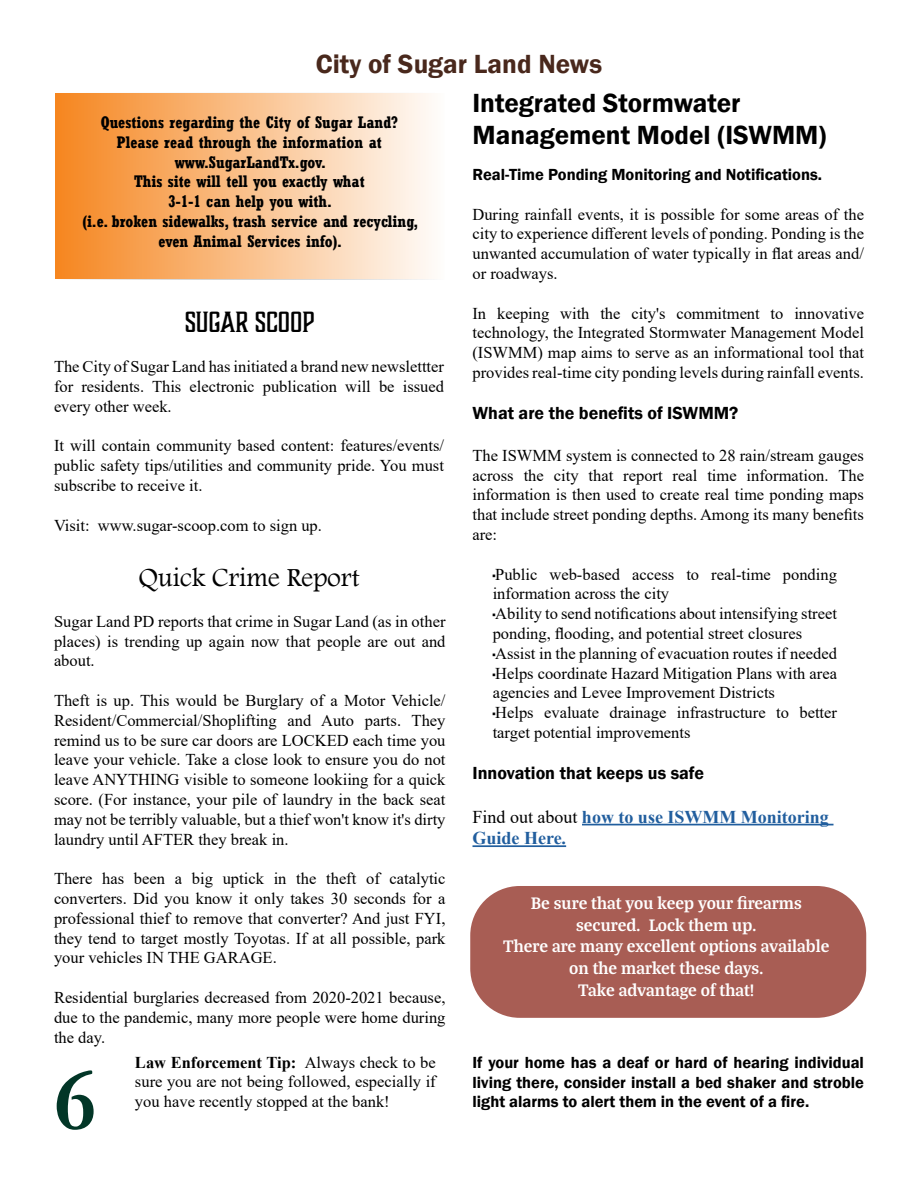
<style>
.page{position:relative;width:918px;height:1188px;background:#fff}
.page>*{position:absolute;margin:0;border:0;box-sizing:border-box;transform-origin:0 0}
.t1{font:700 90px "Garamond";color:#023627}
.t2{font:600 27px/32.4px "Franklin Gothic";color:#000}
.t3{font:600 27px "Franklin Gothic";color:#49281c}
.t4{font:27px "Footlight MT Light";color:#000}
.t5{font:27px "Boucherie Block";color:#000}
.t6{font:700 18px/21.6px "Bagatela";color:#fff;text-align:center}
.t7{font:600 18px "Franklin Gothic";color:#000}
.t8{font:700 18px/21.6px "Times New Roman";color:#215e9e}
.t9{font:16.5px/19.8px "Times New Roman";color:#000;text-align:justify}
.t10{font:700 condensed 16.5px/19.8px "Rockwell";color:#000;text-align:center}
.t11{font:600 16.5px/19.8px "Franklin Gothic";color:#000;text-align:justify}
.s1{font-family:"Franklin Gothic";font-weight:600}
.s2{font-weight:400;color:#000}
.s3{font-weight:700}
</style>
<div class="page">
<div style="left:54px;top:93px;width:392px;height:187px;background:linear-gradient(to right,#f6851e,#fefdfc);border:2px solid #fff"></div>
<hr style="left:582px;top:824px;width:252px;height:1px;background:#215e9e">
<hr style="left:472px;top:845px;width:94px;height:2px;background:#215e9e">
<div style="left:472px;top:888px;width:392px;height:128px;background:#a85d54;border-radius:47px"></div>
<div style="left:470px;top:886px;width:396px;height:132px;border:4px solid #8c271c;border-radius:47px"></div>
<h2 class="t3" style="left:316px;top:47px;width:288px">City of Sugar Land News</h2>
<p class="t10" style="left:82px;top:112px;width:337px">Questions regarding the City of Sugar Land?<br>Please read through the information at www.SugarLandTx.gov.<br>This site will tell you exactly what<br>3-1-1 can help you with.<br>(i.e. broken sidewalks, trash service and recycling, even Animal Services info).</p>
<h2 class="t2" style="left:472px;top:87px;width:355px">Integrated Stormwater<br>Management Model (ISWMM)</h2>
<p class="t11" style="left:472px;top:165px;width:351px">Real-Time Ponding Monitoring and Notifications.</p>
<p class="t9" style="left:472px;top:204px;width:393px">During rainfall events, it is possible for some areas of the city to experience different levels of ponding. Ponding is the unwanted accumulation of water typically in flat areas and/ or roadways.</p>
<p class="t9" style="left:472px;top:303px;width:393px">In keeping with the city's commitment to innovative technology, the Integrated Stormwater Management Model (ISWMM) map aims to serve as an informational tool that provides real-time city ponding levels during rainfall events.</p>
<p class="t7" style="left:472px;top:402px;width:267px">What are the benefits of ISWMM?</p>
<p class="t9" style="left:472px;top:445px;width:393px">The ISWMM system is connected to 28 rain/stream gauges across the city that report real time information. The information is then used to create real time ponding maps that include street ponding depths. Among its many benefits are:</p>
<p class="t9" style="left:493px;top:564px;width:346px;text-align:left"><span class="s1">·</span>Public web-based access to real-time ponding information across the city<br><span class="s1">·</span>Ability to send notifications about intensifying street ponding, flooding, and potential street closures <span class="s1">·</span>Assist in the planning of evacuation routes if needed <span class="s1">·</span>Helps coordinate Hazard Mitigation Plans with area agencies and Levee Improvement Districts<br><span class="s1">·</span>Helps evaluate drainage infrastructure to better target potential improvements</p>
<p class="t7" style="left:472px;top:762px;width:233px">Innovation that keeps us safe</p>
<p class="t8" style="left:472px;top:805px;width:358px"><span class="s2">Find out about</span> how to use ISWMM Monitoring<br>Guide Here.</p>
<h2 class="t5" style="left:185px;top:305px;width:131px">SUGAR SCOOP</h2>
<p class="t9" style="left:54px;top:356px;width:392px">The City of Sugar Land has initiated a brand new newslettter for residents. This electronic publication will be issued every other week.</p>
<p class="t9" style="left:54px;top:435px;width:392px">It will contain community based content: features/events/ public safety tips/utilities and community pride. You must subscribe to receive it.</p>
<p class="t9" style="left:54px;top:515px;width:270px">Visit: www.sugar-scoop.com to sign up.</p>
<h2 class="t4" style="left:138px;top:561px;width:223px">Quick Crime Report</h2>
<p class="t9" style="left:54px;top:611px;width:393px">Sugar Land PD reports that crime in Sugar Land (as in other places) is trending up again now that people are out and about.</p>
<p class="t9" style="left:54px;top:690px;width:393px">Theft is up. This would be Burglary of a Motor Vehicle/ Resident/Commercial/Shoplifting and Auto parts. They remind us to be sure car doors are LOCKED each time you leave your vehicle. Take a close look to ensure you do not leave ANYTHING visible to someone lookiing for a quick score. (For instance, your pile of laundry in the back seat may not be terribly valuable, but a thief won't know it's dirty laundry until AFTER they break in.</p>
<p class="t9" style="left:54px;top:868px;width:393px">There has been a big uptick in the theft of catalytic converters. Did you know it only takes 30 seconds for a professional thief to remove that converter? And just FYI, they tend to target mostly Toyotas. If at all possible, park your vehicles IN THE GARAGE.</p>
<p class="t9" style="left:54px;top:987px;width:393px">Residential burglaries decreased from 2020-2021 because, due to the pandemic, many more people were home during the day.</p>
<p class="t9" style="left:135px;top:1052px;width:302px"><span class="s3">Law Enforcement Tip:</span> Always check to be sure you are not being followed, especially if you have recently stopped at the bank!</p>
<p class="t6" style="left:503px;top:891px;width:328px">Be sure that you keep your firearms secured. Lock them up.<br>There are many excellent options available on the market these days.<br>Take advantage of that!</p>
<p class="t11" style="left:472px;top:1053px;width:393px">If your home has a deaf or hard of hearing individual living there, consider install a bed shaker and stroble light alarms to alert them in the event of a fire.</p>
<h1 class="t1" style="left:54px;top:1039px;width:44px">6</h1>
</div>
